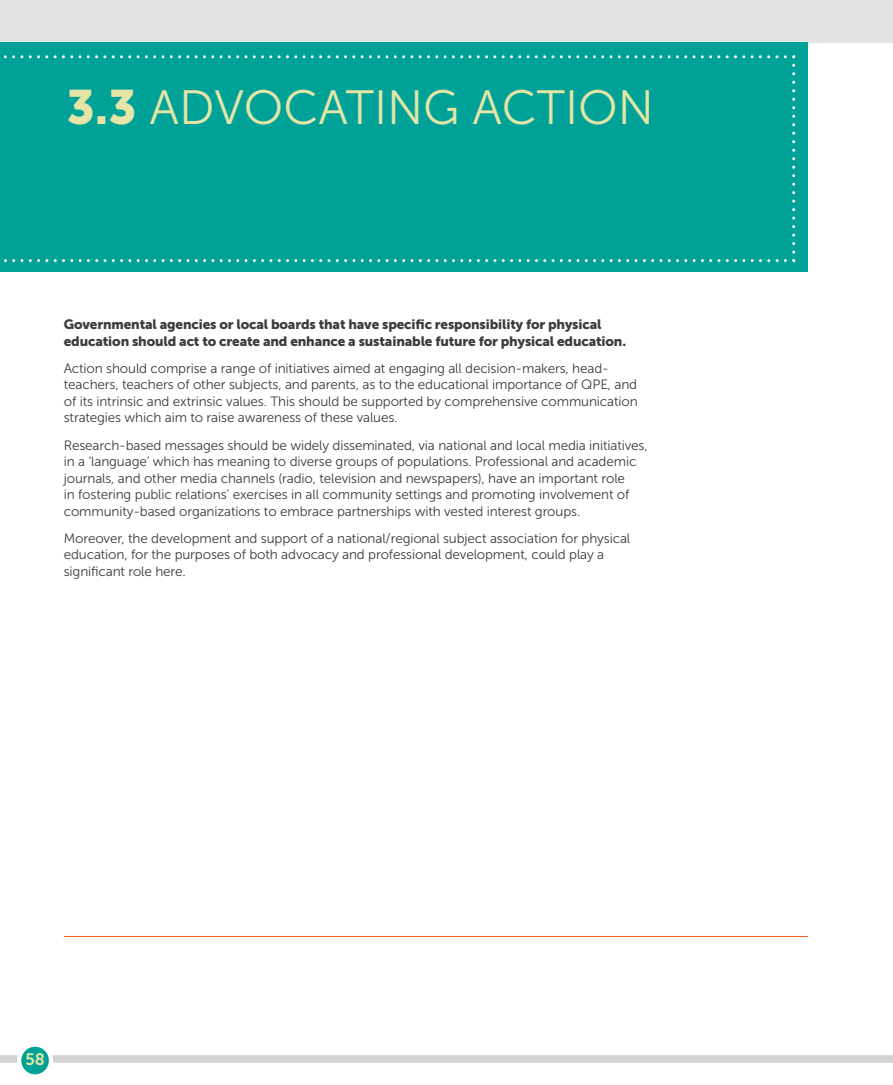
<style>
.page{position:relative;width:893px;height:1085px;background:#fff}
.page>*{position:absolute;margin:0;border:0;box-sizing:border-box;transform-origin:0 0}
.t1{font:48px "Museo Sans 300";color:#e5e5a7}
.t2{font:16.5px "Museo Sans 700";color:#e5e5a7}
.t3{font:13.5px/16.5px "Museo Sans 300";letter-spacing:-.01em;color:#3c3c3b}
.t4{font:13.5px/16.5px "Museo Sans 900";letter-spacing:-.01em;color:#3c3c3b}
.s1{font-family:"Museo Sans 900"}
</style>
<div class="page">
<div style="left:0;top:1054px;width:893px;height:8px;background:#d2d2d2"></div>
<svg style="left:19px;top:1044px;width:32px;height:32px"></svg>
<div style="left:17px;top:1042px;width:36px;height:36px;border:4px solid #fff;border-radius:50%"></div>
<div style="left:0;top:0;width:893px;height:43px;background:#e3e3e3"></div>
<div style="left:0;top:43px;width:808px;height:229px;background:#00a298"></div>
<hr style="left:64px;top:935px;width:744px;height:1px;background:#ea5b13">
<svg style="left:3px;top:55px;width:792px;height:3px"></svg>
<svg style="left:792px;top:65px;width:3px;height:196px"></svg>
<svg style="left:4px;top:259px;width:781px;height:3px"></svg>
<h1 class="t1" style="left:67px;top:82px;width:589px"><span class="s1">3.3</span> ADVOCATING ACTION</h1>
<p class="t4" style="left:64px;top:316px;width:564px">Governmental agencies or local boards that have specific responsibility for physical education should act to create and enhance a sustainable future for physical education.</p>
<p class="t3" style="left:64px;top:360px;width:575px">Action should comprise a range of initiatives aimed at engaging all decision-makers, head&shy;teachers, teachers of other subjects, and parents, as to the educational importance of QPE, and of its intrinsic and extrinsic values. This should be supported by comprehensive communication strategies which aim to raise awareness of these values.</p>
<p class="t3" style="left:64px;top:436px;width:585px">Research-based messages should be widely disseminated, via national and local media initiatives, in a ‘language’ which has meaning to diverse groups of populations. Professional and academic journals, and other media channels (radio, television and newspapers), have an important role<br>in fostering public relations’ exercises in all community settings and promoting involvement of community-based organizations to embrace partnerships with vested interest groups.</p>
<p class="t3" style="left:64px;top:530px;width:568px">Moreover, the development and support of a national/regional subject association for physical education, for the purposes of both advocacy and professional development, could play a significant role here.</p>
<p class="t2" style="left:25px;top:1050px;width:21px">58</p>
</div>
